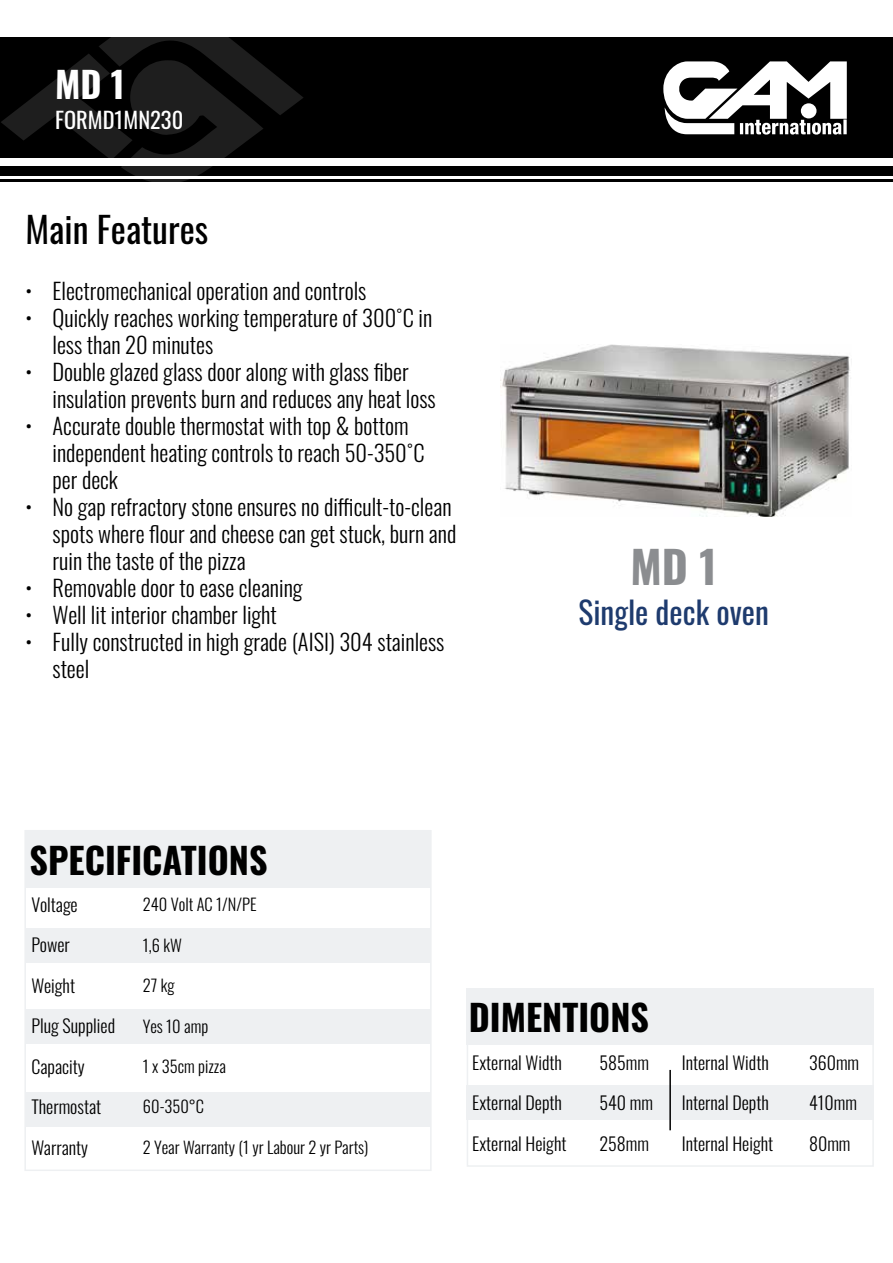
<style>
.page{position:relative;width:893px;height:1263px;background:#fff}
.page>*{position:absolute;margin:0;border:0;box-sizing:border-box;transform-origin:0 0}
.t1{font:700 44.7px "Oswald";color:#8b8d90}
.t2{font:700 36px "Oswald";color:#000}
.t3{font:36px "Oswald";color:#000}
.t4{font:700 36px "Oswald";color:#fff}
.t5{font:31.35px "Oswald";color:#1e3b6e}
.t6{font:300 22.5px/27px "Oswald";color:#000}
.t7{font:22.5px "Oswald";color:#fff}
.t8{font:300 18px "Oswald";color:#000}
.t9{font:300 16.5px "Oswald";color:#000}
</style>
<div class="page">
<div style="left:0;top:37px;width:893px;height:120px;background:#000"></div>
<div style="left:0;top:167px;width:893px;height:9px;background:#000"></div>
<hr style="left:0;top:180px;width:893px;height:2px;background:#000">
<div style="left:26px;top:831px;width:405px;height:56px;background:#eef0f2"></div>
<div style="left:467px;top:989px;width:407px;height:56px;background:#eef0f2"></div>
<div style="left:26px;top:929px;width:405px;height:34px;background:#eef0f2"></div>
<div style="left:24px;top:830px;width:408px;height:341px;border:2px solid #eef0f2"></div>
<div style="left:467px;top:990px;width:407px;height:177px;border:2px solid #eef0f2"></div>
<div style="left:26px;top:1010px;width:405px;height:34px;background:#eef0f2"></div>
<div style="left:26px;top:1092px;width:405px;height:34px;background:#eef0f2"></div>
<div style="left:467px;top:1085px;width:407px;height:34px;background:#eef0f2"></div>
<svg style="left:1px;top:37px;width:303px;height:145px"></svg>
<svg style="left:663px;top:61px;width:184px;height:74px"></svg>
<hr style="left:669px;top:1070px;width:2px;height:60px;background:#000">
<img style="left:501px;top:344px;width:350px;height:172px">
<h2 class="t4" style="left:55px;top:66px;width:71px">MD 1</h2>
<p class="t7" style="left:55px;top:100px;width:130px">FORMD1MN230</p>
<h2 class="t3" style="left:26px;top:197px;width:184px">Main Features</h2>
<p class="t6" style="left:26px;top:274px;width:342px">• Electromechanical operation and controls</p>
<p class="t6" style="left:53px;top:301px;width:381px;text-indent:-27px">• Quickly reaches working temperature of 300˚C in less than 20 minutes</p>
<p class="t6" style="left:53px;top:355px;width:385px;text-indent:-27px">• Double glazed glass door along with glass fiber insulation prevents burn and reduces any heat loss</p>
<p class="t6" style="left:53px;top:409px;width:374px;text-indent:-27px">• Accurate double thermostat with top &amp; bottom independent heating controls to reach 50-350˚C per deck</p>
<p class="t6" style="left:53px;top:490px;width:405px;text-indent:-27px">• No gap refractory stone ensures no difficult-to-clean spots where flour and cheese can get stuck, burn and ruin the taste of the pizza</p>
<p class="t6" style="left:26px;top:571px;width:279px">• Removable door to ease cleaning</p>
<p class="t6" style="left:26px;top:598px;width:253px">• Well lit interior chamber light</p>
<p class="t6" style="left:53px;top:625px;width:393px;text-indent:-27px">• Fully constructed in high grade (AISI) 304 stainless steel</p>
<h1 class="t1" style="left:630px;top:543px;width:88px">MD 1</h1>
<h3 class="t5" style="left:578px;top:584px;width:192px">Single deck oven</h3>
<h2 class="t2" style="left:30px;top:841px;width:239px">SPECIFICATIONS</h2>
<p class="t8" style="left:31px;top:888px;width:48px">Voltage</p>
<p class="t8" style="left:31px;top:929px;width:40px">Power</p>
<p class="t8" style="left:31px;top:969px;width:45px">Weight</p>
<p class="t8" style="left:31px;top:1010px;width:85px">Plug Supplied</p>
<p class="t8" style="left:31px;top:1050px;width:55px">Capacity</p>
<p class="t8" style="left:31px;top:1091px;width:71px">Thermostat</p>
<p class="t8" style="left:31px;top:1131px;width:58px">Warranty</p>
<p class="t9" style="left:143px;top:890px;width:115px">240 Volt AC 1/N/PE</p>
<p class="t9" style="left:143px;top:930px;width:41px">1,6 kW</p>
<p class="t9" style="left:143px;top:971px;width:33px">27 kg</p>
<p class="t9" style="left:143px;top:1011px;width:67px">Yes 10 amp</p>
<p class="t9" style="left:143px;top:1052px;width:85px">1 x 35cm pizza</p>
<p class="t9" style="left:143px;top:1091px;width:63px">60-350°C</p>
<p class="t9" style="left:143px;top:1132px;width:227px">2 Year Warranty (1 yr Labour 2 yr Parts)</p>
<h2 class="t2" style="left:469px;top:999px;width:182px">DIMENTIONS</h2>
<p class="t8" style="left:472px;top:1046px;width:91px">External Width</p>
<p class="t8" style="left:472px;top:1087px;width:91px">External Depth</p>
<p class="t8" style="left:472px;top:1127px;width:96px">External Height</p>
<p class="t8" style="left:600px;top:1046px;width:51px">585mm</p>
<p class="t8" style="left:600px;top:1087px;width:55px">540 mm</p>
<p class="t8" style="left:600px;top:1127px;width:51px">258mm</p>
<p class="t8" style="left:682px;top:1046px;width:89px">Internal Width</p>
<p class="t8" style="left:682px;top:1087px;width:89px">Internal Depth</p>
<p class="t8" style="left:682px;top:1127px;width:93px">Internal Height</p>
<p class="t8" style="left:809px;top:1046px;width:52px">360mm</p>
<p class="t8" style="left:809px;top:1087px;width:49px">410mm</p>
<p class="t8" style="left:809px;top:1127px;width:43px">80mm</p>
</div>
